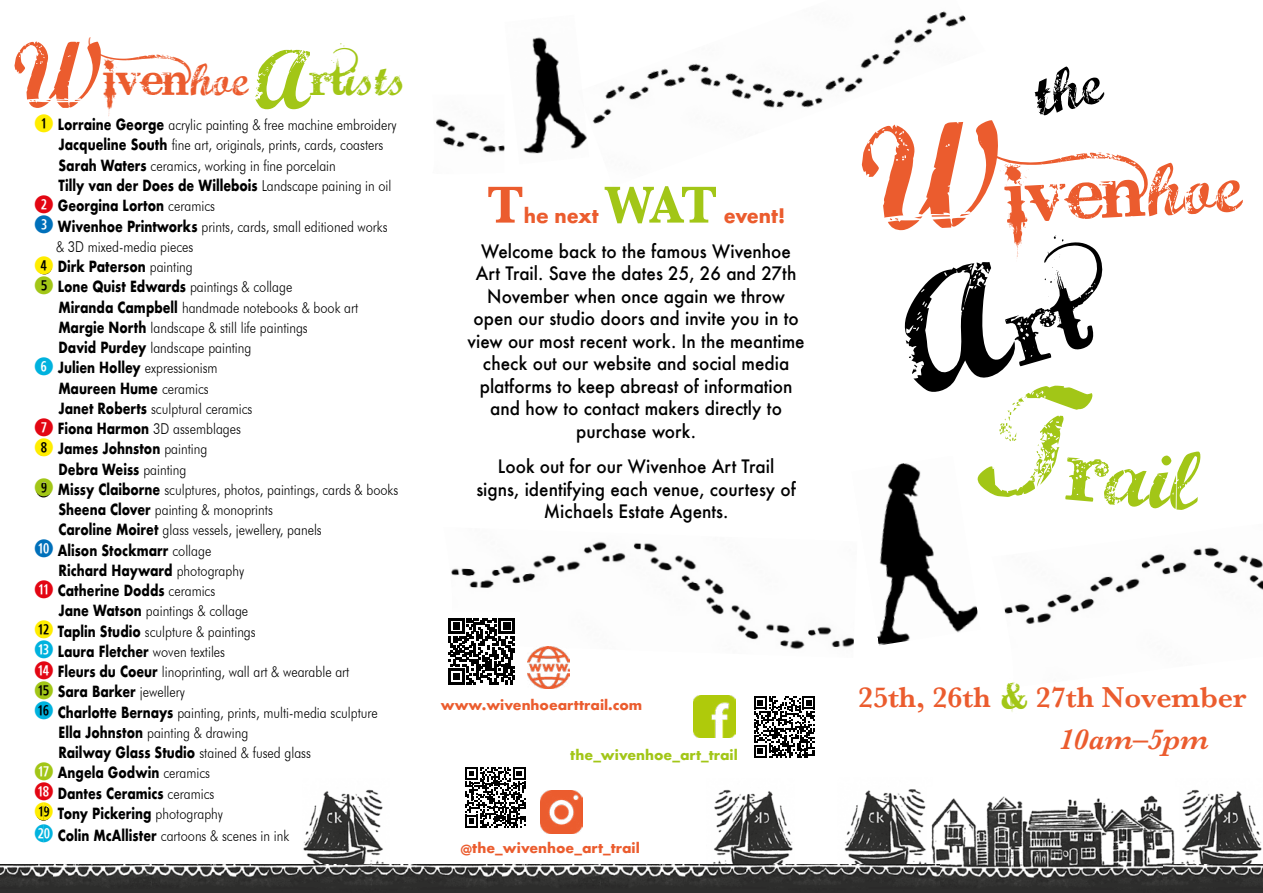
<style>
.page{position:relative;width:1263px;height:893px;background:#fff}
.page>*{position:absolute;margin:0;border:0;box-sizing:border-box;transform-origin:0 0}
.t1{font:85.5px "Marcelle Script";color:#a2c617}
.t2{font:73.5px "Bleeding Cowboys";color:#eb5c2e}
.t3{font:700 54px "Baskerville";color:#a2c617;scale:.95 1}
.t4{font:700 54px "Baskerville";color:#eb5c2e;scale:.95 1}
.t5{font:45px "Bleeding Cowboys";color:#eb5c2e}
.t6{font:45px "Marcelle Script";color:#a2c617}
.t7{font:36px "Bleeding Cowboys";color:#a2c617}
.t8{font:600 30px "Baskerville";color:#eb5c2e}
.t9{font:italic 600 30px "Baskerville";color:#eb5c2e}
.t10{font:700 19.5px "Futura";color:#eb5c2e;scale:.95 1}
.t11{font:500 18px/22.5px "Futura";color:#000;text-align:center;scale:.95 1}
.t12{font:300 15px/20.2px "Futura BT";color:#000;scale:.85 1}
.t13{font:700 15px/20.2px "Futura";color:#000;scale:.8 1}
.t14{font:700 13.5px "Futura";color:#eb5c2e}
.t15{font:700 13.5px "Futura";color:#a2c617}
.s1{font-family:"Marcelle Script";font-size:94.5px}
.s2{font-family:"Marcelle Script"}
.s3{font-size:79.5px}
.s4{font-family:"Bleeding Cowboys"}
.s5{font-family:"Combi Numerals";font-weight:700;font-size:24px;color:#ffed00}
.s6{font-family:"Futura";font-weight:700}
.s7{font-family:"Futura BT";font-weight:300}
.s8{font-family:"Combi Numerals";font-size:24px;color:#e30613}
.s9{font-family:"Combi Numerals";font-weight:700;font-size:24px;color:#0070ba}
.s10{font-family:"Combi Numerals";font-size:24px;color:#ffed00}
.s11{font-family:"Combi Numerals";font-weight:700;font-size:24px;color:#a2c617}
.s12{font-family:"Combi Numerals";font-weight:700;font-size:24px;color:#00b2de}
.s13{font-family:"Combi Numerals";font-weight:700;font-size:24px;color:#e30613}
.s14{font-family:"Combi Numerals";font-size:24px;color:#0070ba}
.s15{font-family:"Combi Numerals";font-size:24px;color:#00b2de}
.s16{font-family:"Combi Numerals";font-size:24px;color:#a2c617}
.s17{font-family:"Marcelle Script";font-size:150px}
.s18{font-size:165px}
</style>
<div class="page">
<img style="left:303px;top:789px;width:81px;height:75px">
<img style="left:713px;top:789px;width:80px;height:75px">
<img style="left:844px;top:789px;width:83px;height:75px">
<img style="left:1181px;top:789px;width:81px;height:75px">
<img style="left:877px;top:463px;width:101px;height:182px">
<img style="left:1004px;top:547px;width:259px;height:77px">
<img style="left:451px;top:541px;width:403px;height:108px">
<img style="left:435px;top:118px;width:69px;height:35px">
<img style="left:504px;top:37px;width:74px;height:117px">
<img style="left:578px;top:11px;width:388px;height:137px">
<svg style="left:448px;top:612px;width:72px;height:73px"></svg>
<img style="left:540px;top:791px;width:43px;height:42px">
<img style="left:693px;top:695px;width:43px;height:43px">
<img style="left:527px;top:646px;width:43px;height:43px">
<svg style="left:754px;top:696px;width:61px;height:62px"></svg>
<svg style="left:465px;top:767px;width:61px;height:61px"></svg>
<img style="left:931px;top:795px;width:244px;height:98px">
<img style="left:820px;top:864px;width:120px;height:29px">
<img style="left:1163px;top:864px;width:100px;height:29px">
<img style="left:601px;top:864px;width:219px;height:29px">
<img style="left:491px;top:864px;width:110px;height:29px">
<img style="left:371px;top:864px;width:120px;height:29px">
<img style="left:152px;top:864px;width:219px;height:29px">
<img style="left:0;top:864px;width:152px;height:29px">
<div style="left:36px;top:806px;width:15px;height:15px;background:#000;border-radius:50%"></div>
<div style="left:36px;top:623px;width:15px;height:15px;background:#000;border-radius:50%"></div>
<div style="left:36px;top:441px;width:15px;height:15px;background:#000;border-radius:50%"></div>
<div style="left:36px;top:116px;width:15px;height:15px;background:#000;border-radius:50%"></div>
<div style="left:37px;top:260px;width:15px;height:14px;background:#000;border-radius:50%"></div>
<div style="left:36px;top:277px;width:15px;height:15px;background:#000;border-radius:50%"></div>
<div style="left:36px;top:483px;width:15px;height:14px;background:#000;border-radius:50%"></div>
<div style="left:36px;top:682px;width:15px;height:15px;background:#000;border-radius:50%"></div>
<div style="left:37px;top:703px;width:15px;height:15px;background:#000;border-radius:50%"></div>
<h3 class="t5" style="left:13px;top:53px;width:253px"><span class="s1">W</span>iven<span class="s2">hoe</span></h3>
<h3 class="t6" style="left:256px;top:48px;width:152px"><span class="s3">A</span><span class="s4">rt</span>ists</h3>
<p class="t12" style="left:58px;top:115px;width:399px;text-indent:-24px"><span class="s5">Q</span> <span class="s6">Lorraine George</span> acrylic painting &amp; free machine embroidery<br><span class="s6">Jacqueline South</span> fine art, originals, prints, cards, coasters<br><span class="s6">Sarah Waters</span> ceramics, working in fine porcelain</p>
<p class="t13" style="left:34px;top:175px;width:448px;text-indent:24px">Tilly van der Does de Willebois <span class="s7">Landscape paining in oil<br></span><span class="s8">W</span> Georgina Lorton <span class="s7">ceramics</span></p>
<p class="t12" style="left:56px;top:216px;width:392px;text-indent:-22px"><span class="s9">E</span> <span class="s6">Wivenhoe Printworks</span> prints, cards, small editioned works &amp; 3D mixed-media pieces</p>
<p class="t13" style="left:34px;top:256px;width:200px"><span class="s10">R</span> Dirk Paterson <span class="s7">painting</span></p>
<p class="t12" style="left:34px;top:277px;width:305px"><span class="s11">T</span> <span class="s6">Lone Quist Edwards</span> paintings &amp; collage</p>
<p class="t12" style="left:58px;top:297px;width:354px"><span class="s6">Miranda Campbell</span> handmade notebooks &amp; book art</p>
<p class="t12" style="left:58px;top:317px;width:295px"><span class="s6">Margie North</span> landscape &amp; still life paintings</p>
<p class="t12" style="left:58px;top:337px;width:228px"><span class="s6">David Purdey</span> landscape painting</p>
<p class="t12" style="left:34px;top:358px;width:218px"><span class="s12">Y</span> <span class="s6">Julien Holley</span> expressionism</p>
<p class="t13" style="left:58px;top:378px;width:189px">Maureen Hume <span class="s7">ceramics</span></p>
<p class="t12" style="left:34px;top:398px;width:258px;text-indent:24px"><span class="s6">Janet Roberts</span> sculptural ceramics<br><span class="s13">U</span> <span class="s6">Fiona Harmon</span> 3D assemblages</p>
<p class="t13" style="left:34px;top:438px;width:218px;text-align:center"><span class="s10">I</span> James Johnston <span class="s7">painting<br></span>Debra Weiss <span class="s7">painting</span></p>
<p class="t12" style="left:58px;top:479px;width:401px;text-indent:-24px"><span class="s11">O</span> <span class="s6">Missy Claiborne</span> sculptures, photos, paintings, cards &amp; books<br><span class="s6">Sheena Clover</span> painting &amp; monoprints<br><span class="s6">Caroline Moiret</span> glass vessels, jewellery, panels</p>
<p class="t13" style="left:34px;top:540px;width:223px"><span class="s14">A</span> Alison Stockmarr <span class="s7">collage</span></p>
<p class="t13" style="left:58px;top:560px;width:234px">Richard Hayward <span class="s7">photography</span></p>
<p class="t13" style="left:34px;top:580px;width:228px"><span class="s8">S</span> Catherine Dodds <span class="s7">ceramics</span></p>
<p class="t12" style="left:34px;top:601px;width:262px;text-indent:24px"><span class="s6">Jane Watson</span> paintings &amp; collage<br><span class="s5">D</span> <span class="s6">Taplin Studio</span> sculpture &amp; paintings</p>
<p class="t13" style="left:34px;top:641px;width:240px"><span class="s15">F</span> Laura Fletcher <span class="s7">woven textiles</span></p>
<p class="t12" style="left:34px;top:661px;width:373px"><span class="s13">G</span> <span class="s6">Fleurs du Coeur</span> linoprinting, wall art &amp; wearable art</p>
<p class="t13" style="left:34px;top:681px;width:190px"><span class="s16">H</span> Sara Barker <span class="s7">jewellery</span></p>
<p class="t12" style="left:58px;top:702px;width:377px;text-indent:-24px"><span class="s12">J</span> <span class="s6">Charlotte Bernays</span> painting, prints, multi-media sculpture<br><span class="s6">Ella Johnston</span> painting &amp; drawing</p>
<p class="t13" style="left:34px;top:742px;width:348px;text-indent:24px">Railway Glass Studio <span class="s7">stained &amp; fused glass<br></span><span class="s16">K</span> Angela Godwin <span class="s7">ceramics<br></span><span class="s8">L</span> Dantes Ceramics <span class="s7">ceramics<br></span><span class="s10">1(</span> Tony Pickering <span class="s7">photography</span></p>
<p class="t12" style="left:34px;top:825px;width:302px"><span class="s12">2)</span> <span class="s6">Colin McAllister</span> cartoons &amp; scenes in ink</p>
<h3 class="t3" style="left:605px;top:167px;width:120px">WAT</h3>
<h3 class="t4" style="left:487px;top:167px;width:40px">T</h3>
<h3 class="t10" style="left:524px;top:201px;width:80px">he next</h3>
<h3 class="t10" style="left:724px;top:201px;width:66px">event!</h3>
<p class="t11" style="left:467px;top:240px;width:356px">Welcome back to the famous Wivenhoe Art Trail. Save the dates 25, 26 and 27th November when once again we throw open our studio doors and invite you in to view our most recent work. In the meantime check out our website and social media platforms to keep abreast of information and how to contact makers directly to purchase work.</p>
<p class="t11" style="left:476px;top:455px;width:338px">Look out for our Wivenhoe Art Trail signs, identifying each venue, courtesy of<br>Michaels Estate Agents.</p>
<p class="t14" style="left:441px;top:695px;width:203px">www.wivenhoearttrail.com</p>
<p class="t15" style="left:570px;top:745px;width:169px">the_wivenhoe_art_trail</p>
<p class="t14" style="left:460px;top:838px;width:181px">@the_wivenhoe_art_trail</p>
<h2 class="t2" style="left:859px;top:162px;width:382px;rotate:-3deg"><span class="s17">W</span>iven<span class="s2">hoe</span></h2>
<h1 class="t1" style="left:980px;top:402px;width:225px;rotate:5deg"><span class="s18">T</span><span class="s4">r</span>ail</h1>
<h3 class="t7" style="left:1002px;top:675px;width:26px">&amp;</h3>
<h3 class="t8" style="left:858px;top:676px;width:134px">25th, 26th</h3>
<h3 class="t8" style="left:1036px;top:676px;width:212px">27th November</h3>
<h3 class="t9" style="left:1059px;top:719px;width:151px">10am–5pm</h3>
</div>
